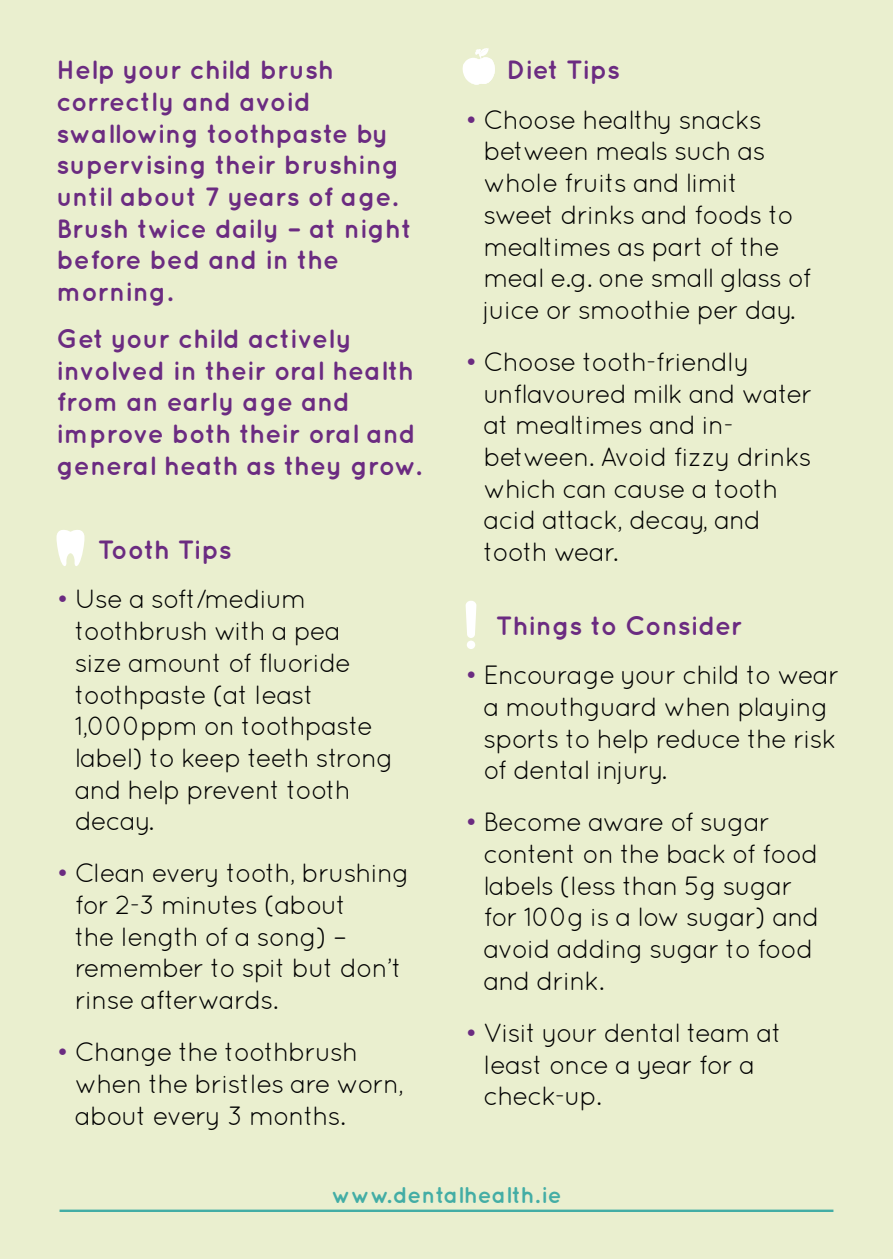
<style>
.page{position:relative;width:893px;height:1259px;background:#eaefcf}
.page>*{position:absolute;margin:0;border:0;box-sizing:border-box;transform-origin:0 0}
.t1{font:26.4px/31.8px "Quicksand";letter-spacing:-.04em;color:#000}
.t2{font:700 26.4px/31.8px "Quicksand";color:#6b2b81}
.t3{font:700 26.4px "Quicksand";letter-spacing:-.02em;color:#6b2b81}
.t4{font:700 22.8px "Quicksand";color:#43ada5}
.s1{color:#6b2b81}
</style>
<div class="page">
<svg style="left:57px;top:530px;width:27px;height:36px"></svg>
<svg style="left:466px;top:600px;width:10px;height:38px"></svg>
<div style="left:467px;top:640px;width:8px;height:9px;background:#fff;border-radius:50%"></div>
<svg style="left:462px;top:48px;width:33px;height:37px"></svg>
<hr style="left:60px;top:1209px;width:773px;height:3px;background:#43ada5">
<p class="t2" style="left:57px;top:53px;width:357px">Help your child brush correctly and avoid swallowing toothpaste by supervising their brushing until about 7 years of age.<br>Brush twice daily – at night before bed and in the morning.</p>
<p class="t2" style="left:57px;top:322px;width:366px">Get your child actively involved in their oral health from an early age and improve both their oral and general heath as they grow.</p>
<p class="t3" style="left:98px;top:534px;width:136px">Tooth Tips</p>
<p class="t1" style="left:75px;top:583px;width:320px;text-indent:-18px"><span class="s1">•</span> Use a soft/medium toothbrush with a pea size amount of fluoride toothpaste (at least<br>1,000ppm on toothpaste label) to keep teeth strong and help prevent tooth decay.</p>
<p class="t1" style="left:75px;top:857px;width:336px;text-indent:-18px"><span class="s1">•</span> Clean every tooth, brushing for 2-3 minutes (about<br>the length of a song) – remember to spit but don’t rinse afterwards.</p>
<p class="t1" style="left:75px;top:1036px;width:331px;text-indent:-18px"><span class="s1">•</span> Change the toothbrush when the bristles are worn, about every 3 months.</p>
<p class="t2" style="left:506px;top:53px;width:115px">Diet Tips</p>
<p class="t1" style="left:483px;top:103px;width:330px;text-indent:-18px"><span class="s1">•</span> Choose healthy snacks between meals such as whole fruits and limit sweet drinks and foods to mealtimes as part of the meal e.g. one small glass of juice or smoothie per day.</p>
<p class="t1" style="left:483px;top:345px;width:331px;text-indent:-18px"><span class="s1">•</span> Choose tooth-friendly unflavoured milk and water at mealtimes and in&shy;between. Avoid fizzy drinks which can cause a tooth acid attack, decay, and tooth wear.</p>
<p class="t2" style="left:496px;top:609px;width:248px">Things to Consider</p>
<p class="t1" style="left:483px;top:659px;width:358px;text-indent:-18px"><span class="s1">•</span> Encourage your child to wear a mouthguard when playing sports to help reduce the risk of dental injury.</p>
<p class="t1" style="left:483px;top:806px;width:338px;text-indent:-18px"><span class="s1">•</span> Become aware of sugar content on the back of food labels (less than 5g sugar for 100g is a low sugar) and avoid adding sugar to food and drink.</p>
<p class="t1" style="left:483px;top:1016px;width:300px;text-indent:-18px"><span class="s1">•</span> Visit your dental team at least once a year for a check-up.</p>
<p class="t4" style="left:331px;top:1181px;width:232px">www.dentalhealth.ie</p>
</div>
